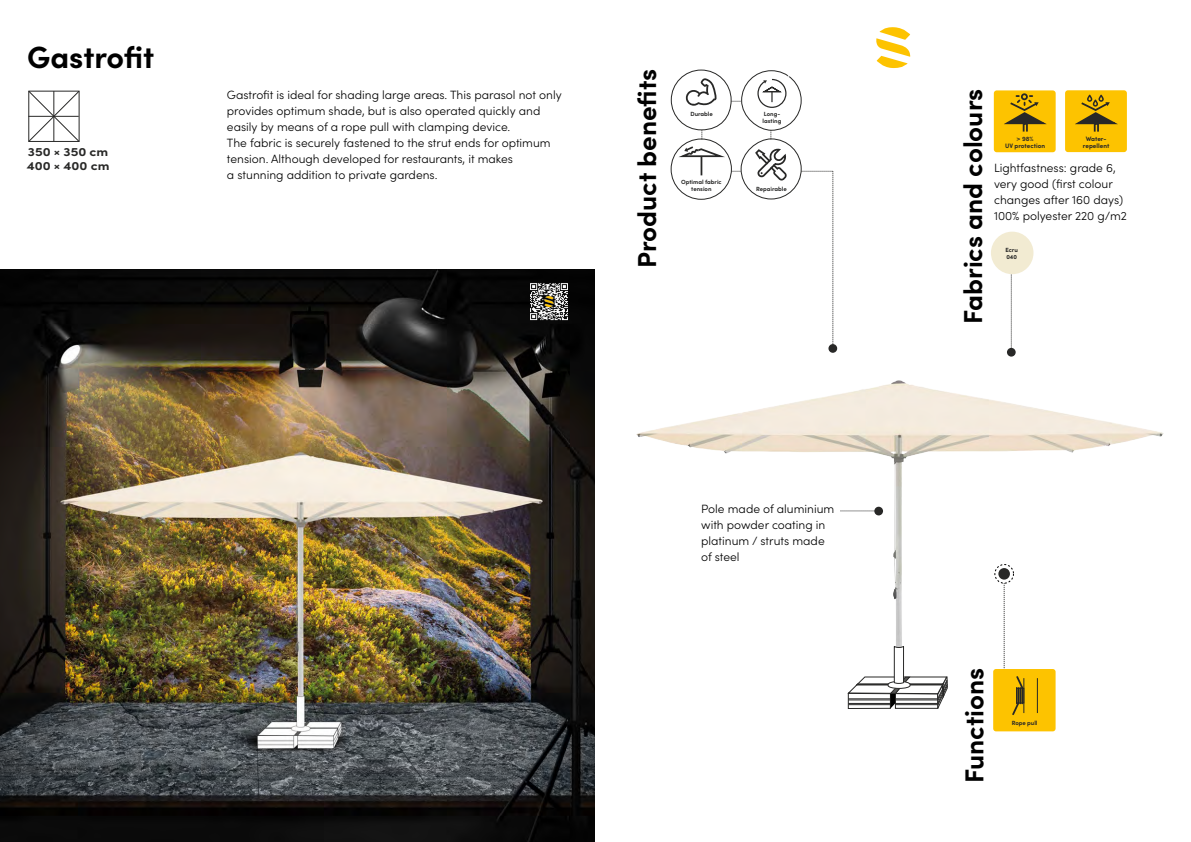
<style>
.page{position:relative;width:1191px;height:842px;background:#fff}
.page>*{position:absolute;margin:0;border:0;box-sizing:border-box;transform-origin:0 0}
.t1{font:700 30.7px "Sofia Pro";color:#000}
.t2{font:700 26px "Sofia Pro";color:#000}
.t3{font:300 12px/16px "Sofia Pro";color:#000}
.t4{font:700 12px/14.4px "Sofia Pro";color:#282827;scale:1.12 1}
.t5{font:900 7px "Sofia Pro";color:#fff}
.t6{font:700 6.4px/7px "Sofia Pro";color:#282827;text-align:center}
.t7{font:700 6px/7.1px "Sofia Pro";color:#282827;text-align:center}
.t8{font:700 6px/6.5px "Sofia Pro";color:#212121}
</style>
<div class="page">
<img style="left:0;top:269px;width:595px;height:573px">
<svg style="left:28px;top:91px;width:52px;height:51px"></svg>
<img style="left:529px;top:281px;width:40px;height:41px">
<img style="left:636px;top:380px;width:528px;height:338px">
<svg style="left:847px;top:646px;width:101px;height:63px"></svg>
<div style="left:993px;top:669px;width:62px;height:62px;background:#fdc300;border-radius:3px"></div>
<hr style="left:1037px;top:678px;width:1px;height:35px;background:#282827">
<svg style="left:1004px;top:583px;width:20px;height:132px"></svg>
<div style="left:828px;top:344px;width:9px;height:9px;background:#282827;border-radius:50%"></div>
<svg style="left:801px;top:171px;width:32px;height:177px"></svg>
<div style="left:671px;top:70px;width:60px;height:60px;border:1px solid #282827;border-radius:50%"></div>
<svg style="left:685px;top:78px;width:31px;height:28px"></svg>
<div style="left:741px;top:139px;width:60px;height:60px;border:1px solid #282827;border-radius:50%"></div>
<svg style="left:755px;top:148px;width:32px;height:33px"></svg>
<div style="left:671px;top:139px;width:60px;height:61px;border:1px solid #282827;border-radius:50%"></div>
<svg style="left:674px;top:145px;width:66px;height:30px"></svg>
<div style="left:998px;top:568px;width:12px;height:12px;background:#282827;border-radius:50%"></div>
<div style="left:994px;top:564px;width:19px;height:19px;border:1px dashed #000;border-radius:50%"></div>
<div style="left:741px;top:70px;width:60px;height:60px;border:1px solid #282827;border-radius:50%"></div>
<svg style="left:757px;top:78px;width:30px;height:30px"></svg>
<svg style="left:840px;top:511px;width:34px;height:1px"></svg>
<div style="left:874px;top:507px;width:9px;height:8px;background:#282827;border-radius:50%"></div>
<svg style="left:1011px;top:274px;width:1px;height:74px"></svg>
<div style="left:991px;top:232px;width:42px;height:42px;background:#f2ebd2;border-radius:50%"></div>
<div style="left:1007px;top:348px;width:8px;height:9px;background:#282827;border-radius:50%"></div>
<div style="left:993px;top:90px;width:62px;height:62px;background:#fdc300;border-radius:3px"></div>
<svg style="left:1004px;top:93px;width:43px;height:32px"></svg>
<div style="left:1022px;top:123px;width:5px;height:9px;border:2px solid #282827"></div>
<div style="left:1065px;top:90px;width:61px;height:62px;background:#fdc300;border-radius:3px"></div>
<div style="left:1093px;top:123px;width:6px;height:10px;border:2px solid #282827"></div>
<svg style="left:1075px;top:95px;width:43px;height:30px"></svg>
<svg style="left:876px;top:27px;width:34px;height:41px"></svg>
<h1 class="t1" style="left:27px;top:33px;width:129px">Gastrofit</h1>
<p class="t4" style="left:27px;top:143px;width:75px">350 × 350 cm<br>400 × 400 cm</p>
<p class="t3" style="left:227px;top:86px;width:336px">Gastrofit is ideal for shading large areas. This parasol not only provides optimum shade, but is also operated quickly and easily by means of a rope pull with clamping device.<br>The fabric is securely fastened to the strut ends for optimum tension. Although developed for restaurants, it makes<br>a stunning addition to private gardens.</p>
<h2 class="t2" style="left:627px;top:268px;width:201px;rotate:-90deg">Product benefits</h2>
<p class="t7" style="left:690px;top:110px;width:24px">Durable</p>
<p class="t7" style="left:681px;top:177px;width:42px">Optimal fabric tension</p>
<p class="t5" style="left:788px;top:69px;width:3px">i</p>
<p class="t7" style="left:762px;top:110px;width:20px;text-align:left">Long&shy;lasting</p>
<p class="t7" style="left:756px;top:185px;width:32px">Repairable</p>
<p class="t3" style="left:701px;top:500px;width:135px">Pole made of aluminium with powder coating in platinum / struts made of steel</p>
<h2 class="t2" style="left:953px;top:324px;width:237px;rotate:-90deg">Fabrics and colours</h2>
<p class="t6" style="left:1005px;top:135px;width:41px">&gt; 98%<br>UV protection</p>
<p class="t6" style="left:1082px;top:135px;width:28px">Water&shy;repellent</p>
<p class="t3" style="left:994px;top:159px;width:134px">Lightfastness: grade 6, very good (first colour changes after 160 days)<br>100% polyester 220 g/m2</p>
<p class="t8" style="left:1005px;top:247px;width:14px">Ecru<br>040</p>
<h2 class="t2" style="left:954px;top:783px;width:117px;rotate:-90deg">Functions</h2>
<p class="t7" style="left:1012px;top:719px;width:27px">Rope pull</p>
</div>
